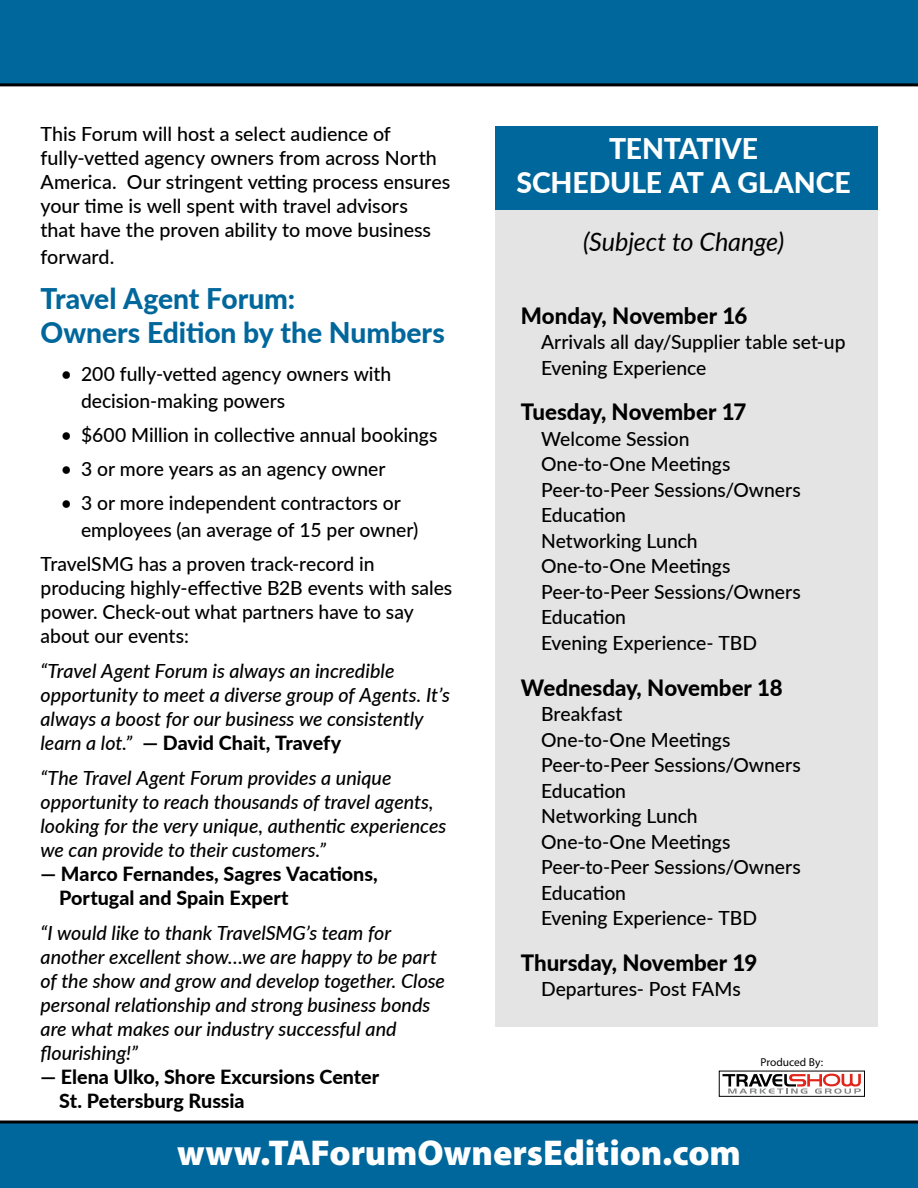
<style>
.page{position:relative;width:918px;height:1188px;background:#fff}
.page>*{position:absolute;margin:0;border:0;box-sizing:border-box;transform-origin:0 0}
.t1{font:900 36px "Myriad Pro";color:#fff}
.t2{font:800 28.5px/34.2px "Lato";color:#00679c}
.t3{font:800 28.5px/34.2px "Lato";letter-spacing:-.005em;color:#fff;text-align:center}
.t4{font:italic 25.5px "Lato";letter-spacing:-.005em;color:#000}
.t5{font:800 22.5px "Lato";color:#000}
.t6{font:500 19.5px/24px "Lato";color:#000}
.t7{font:italic 500 19.5px/24px "Lato";color:#000}
.t8{font:800 19.5px/24px "Lato";color:#000}
.t9{font:11.4px "Myriad Pro";color:#000}
.s1{font-weight:800;font-style:normal}
</style>
<div class="page">
<div style="left:495px;top:210px;width:383px;height:817px;background:#e4e4e4"></div>
<div style="left:495px;top:126px;width:383px;height:84px;background:#00679c"></div>
<div style="left:0;top:1120px;width:918px;height:68px;background:#00679c"></div>
<div style="left:0;top:0;width:918px;height:86px;background:#00679c"></div>
<div style="left:719px;top:1071px;width:146px;height:26px;border:1px solid #000"></div>
<svg style="left:722px;top:1074px;width:139px;height:20px"></svg>
<p class="t6" style="left:40px;top:121px;width:411px">This Forum will host a select audience of fully-vetted agency owners from across North America. Our stringent vetting process ensures your time is well spent with travel advisors<br>that have the proven ability to move business</p>
<p class="t6" style="left:40px;top:244px;width:75px">forward.</p>
<p class="t2" style="left:40px;top:281px;width:406px">Travel Agent Forum:<br>Owners Edition by the Numbers</p>
<p class="t6" style="left:81px;top:360px;width:312px;line-height:27px;text-indent:-20px">• 200 fully-vetted agency owners with decision-making powers</p>
<p class="t6" style="left:61px;top:422px;width:378px">• $600 Million in collective annual bookings</p>
<p class="t6" style="left:61px;top:456px;width:326px">• 3 or more years as an agency owner</p>
<p class="t6" style="left:81px;top:488px;width:339px;line-height:27px;text-indent:-20px">• 3 or more independent contractors or employees (an average of 15 per owner)</p>
<p class="t6" style="left:40px;top:551px;width:413px">TravelSMG has a proven track-record in producing highly-effective B2B events with sales power. Check-out what partners have to say about our events:</p>
<p class="t7" style="left:40px;top:658px;width:411px">“Travel Agent Forum is always an incredible opportunity to meet a diverse group of Agents. It’s always a boost for our business we consistently learn a lot.” <span class="s1">— David Chait, Travefy</span></p>
<p class="t7" style="left:40px;top:765px;width:407px">“The Travel Agent Forum provides a unique opportunity to reach thousands of travel agents, looking for the very unique, authentic experiences we can provide to their customers.”</p>
<p class="t8" style="left:59px;top:861px;width:320px;text-indent:-19px">— Marco Fernandes, Sagres Vacations,<br>Portugal and Spain Expert</p>
<p class="t7" style="left:40px;top:920px;width:406px">“I would like to thank TravelSMG’s team for another excellent show…we are happy to be part of the show and grow and develop together. Close personal relationship and strong business bonds are what makes our industry successful and flourishing!”</p>
<p class="t8" style="left:59px;top:1064px;width:322px;text-indent:-19px">— Elena Ulko, Shore Excursions Center<br>St. Petersburg Russia</p>
<p class="t3" style="left:517px;top:130px;width:336px">TENTATIVE<br>SCHEDULE AT A GLANCE</p>
<p class="t4" style="left:583px;top:224px;width:203px">(Subject to Change)</p>
<p class="t5" style="left:521px;top:299px;width:228px">Monday, November 16</p>
<p class="t6" style="left:541px;top:329px;width:306px">Arrivals all day/Supplier table set-up</p>
<p class="t6" style="left:541px;top:355px;width:167px">Evening Experience</p>
<p class="t5" style="left:521px;top:395px;width:227px">Tuesday, November 17</p>
<p class="t6" style="left:541px;top:426px;width:150px">Welcome Session</p>
<p class="t6" style="left:541px;top:451px;width:191px">One-to-One Meetings</p>
<p class="t6" style="left:541px;top:476px;width:261px;line-height:25.5px">Peer-to-Peer Sessions/Owners<br>Education</p>
<p class="t6" style="left:541px;top:528px;width:158px">Networking Lunch</p>
<p class="t6" style="left:541px;top:553px;width:191px">One-to-One Meetings</p>
<p class="t6" style="left:541px;top:578px;width:261px;line-height:25.5px">Peer-to-Peer Sessions/Owners<br>Education</p>
<p class="t6" style="left:541px;top:630px;width:217px">Evening Experience- TBD</p>
<p class="t5" style="left:521px;top:671px;width:263px">Wednesday, November 18</p>
<p class="t6" style="left:541px;top:701px;width:83px">Breakfast</p>
<p class="t6" style="left:541px;top:727px;width:191px">One-to-One Meetings</p>
<p class="t6" style="left:541px;top:751px;width:261px;line-height:25.5px">Peer-to-Peer Sessions/Owners<br>Education</p>
<p class="t6" style="left:541px;top:803px;width:158px">Networking Lunch</p>
<p class="t6" style="left:541px;top:829px;width:191px">One-to-One Meetings</p>
<p class="t6" style="left:541px;top:853px;width:261px;line-height:25.5px">Peer-to-Peer Sessions/Owners<br>Education</p>
<p class="t6" style="left:541px;top:905px;width:217px">Evening Experience- TBD</p>
<p class="t5" style="left:521px;top:946px;width:238px">Thursday, November 19</p>
<p class="t6" style="left:541px;top:976px;width:201px">Departures- Post FAMs</p>
<p class="t9" style="left:761px;top:1055px;width:64px">Produced By:</p>
<p class="t1" style="left:177px;top:1132px;width:565px">www.TAForumOwnersEdition.com</p>
</div>
